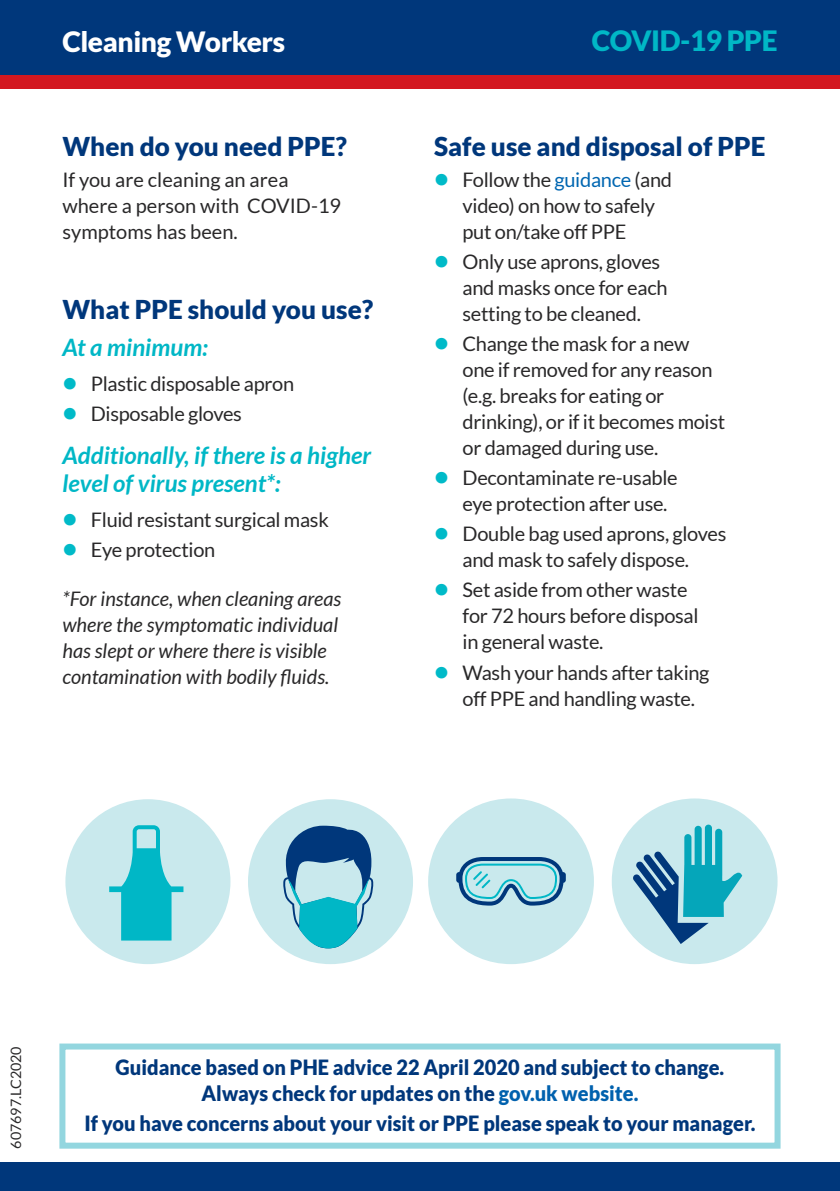
<style>
.page{position:relative;width:840px;height:1191px;background:#fff}
.page>*{position:absolute;margin:0;border:0;box-sizing:border-box;transform-origin:0 0}
.H1_Main_Heading{font:900 28px "Lato";letter-spacing:-.015em;color:#fff}
.H1_Main_Heading-2{font:900 28px "Lato";letter-spacing:-.015em;color:#00b7c6}
.LC_Subhead{font:900 26px "Lato";color:#00377b}
.LC_Body_Text{font:900 26px "Lato";color:#00377b}
.LC_You_should_use{font:italic 700 24px/28.8px "Lato";color:#00b7c6}
.LC_Body_Text-2{font:italic 700 24px "Lato";color:#00b7c6}
.H2_Heading{font:900 21px/25.2px "Lato";color:#00377b;text-align:center;scale:.95 1}
.LC_Bullet_Text{font:20px/26px "Lato";letter-spacing:-.015em;color:#292829}
.LC_Italic_text{font:italic 20px/26px "Lato";color:#292829}
.LC_Body_Text-3{font:20px/26px "Lato";color:#292829}
.LC_Body_Text-4{font:14.2px "Lato";color:#292829}
.s1{color:#0066b1}
.s2{color:#0061ae}
</style>
<div class="page">
<div style="left:0;top:0;width:839px;height:75px;background:#00377b"></div>
<div style="left:59px;top:1043px;width:721px;height:105px;border:6px solid #93d6df"></div>
<div style="left:0;top:1162px;width:839px;height:29px;background:#00377b"></div>
<div style="left:248px;top:799px;width:165px;height:165px;background:#c9e9ed;border-radius:50%"></div>
<svg style="left:283px;top:825px;width:91px;height:123px"></svg>
<div style="left:65px;top:799px;width:165px;height:165px;background:#c9e9ed;border-radius:50%"></div>
<svg style="left:109px;top:825px;width:74px;height:115px"></svg>
<div style="left:611px;top:798px;width:166px;height:166px;background:#c9e9ed;border-radius:50%"></div>
<svg style="left:632px;top:824px;width:109px;height:120px"></svg>
<div style="left:428px;top:798px;width:165px;height:166px;background:#c9e9ed;border-radius:50%"></div>
<svg style="left:456px;top:857px;width:109px;height:48px"></svg>
<div style="left:0;top:75px;width:839px;height:14px;background:#d31820"></div>
<h1 class="H1_Main_Heading" style="left:62px;top:26px;width:224px">Cleaning Workers</h1>
<h1 class="H1_Main_Heading-2" style="left:591px;top:24px;width:187px">COVID-19 PPE</h1>
<p class="LC_Subhead" style="left:62px;top:131px;width:286px">When do you need PPE?</p>
<p class="LC_Body_Text-3" style="left:62px;top:167px;width:280px">If you are cleaning an area where a person with COVID-19 symptoms has been.</p>
<p class="LC_Body_Text" style="left:62px;top:294px;width:312px">What PPE should you use?</p>
<p class="LC_Body_Text-2" style="left:62px;top:333px;width:147px">At a minimum:</p>
<p class="LC_Bullet_Text" style="left:91px;top:370px;width:205px">Plastic disposable apron</p>
<p class="LC_Bullet_Text" style="left:91px;top:400px;width:153px">Disposable gloves</p>
<p class="LC_You_should_use" style="left:62px;top:441px;width:310px">Additionally, if there is a higher level of virus present*:</p>
<p class="LC_Bullet_Text" style="left:91px;top:506px;width:239px">Fluid resistant surgical mask</p>
<p class="LC_Bullet_Text" style="left:91px;top:536px;width:126px">Eye protection</p>
<p class="LC_Italic_text" style="left:62px;top:586px;width:280px">*For instance, when cleaning areas where the symptomatic individual has slept or where there is visible contamination with bodily fluids.</p>
<p class="LC_Subhead" style="left:434px;top:131px;width:332px">Safe use and disposal of PPE</p>
<p class="LC_Bullet_Text" style="left:462px;top:167px;width:211px">Follow the <span class="s1">guidance</span> (and video) on how to safely put on/take off PPE</p>
<p class="LC_Bullet_Text" style="left:462px;top:249px;width:206px">Only use aprons, gloves and masks once for each setting to be cleaned.</p>
<p class="LC_Bullet_Text" style="left:462px;top:331px;width:264px">Change the mask for a new one if removed for any reason (e.g. breaks for eating or drinking), or if it becomes moist or damaged during use.</p>
<p class="LC_Bullet_Text" style="left:462px;top:465px;width:216px">Decontaminate re-usable eye protection after use.</p>
<p class="LC_Bullet_Text" style="left:462px;top:521px;width:265px">Double bag used aprons, gloves and mask to safely dispose.</p>
<p class="LC_Bullet_Text" style="left:462px;top:577px;width:237px">Set aside from other waste for 72 hours before disposal in general waste.</p>
<p class="LC_Bullet_Text" style="left:462px;top:659px;width:248px">Wash your hands after taking off PPE and handling waste.</p>
<p class="LC_Body_Text-4" style="left:8px;top:1148px;width:104px;rotate:-90deg">607697.LC2020</p>
<h2 class="H2_Heading" style="left:116px;top:1054px;width:641px">Guidance based on PHE advice 22 April 2020 and subject to change.<br>Always check for updates on the <span class="s2">gov.uk website.</span></h2>
<h2 class="H2_Heading" style="left:84px;top:1110px;width:707px">If you have concerns about your visit or PPE please speak to your manager.</h2>
</div>
